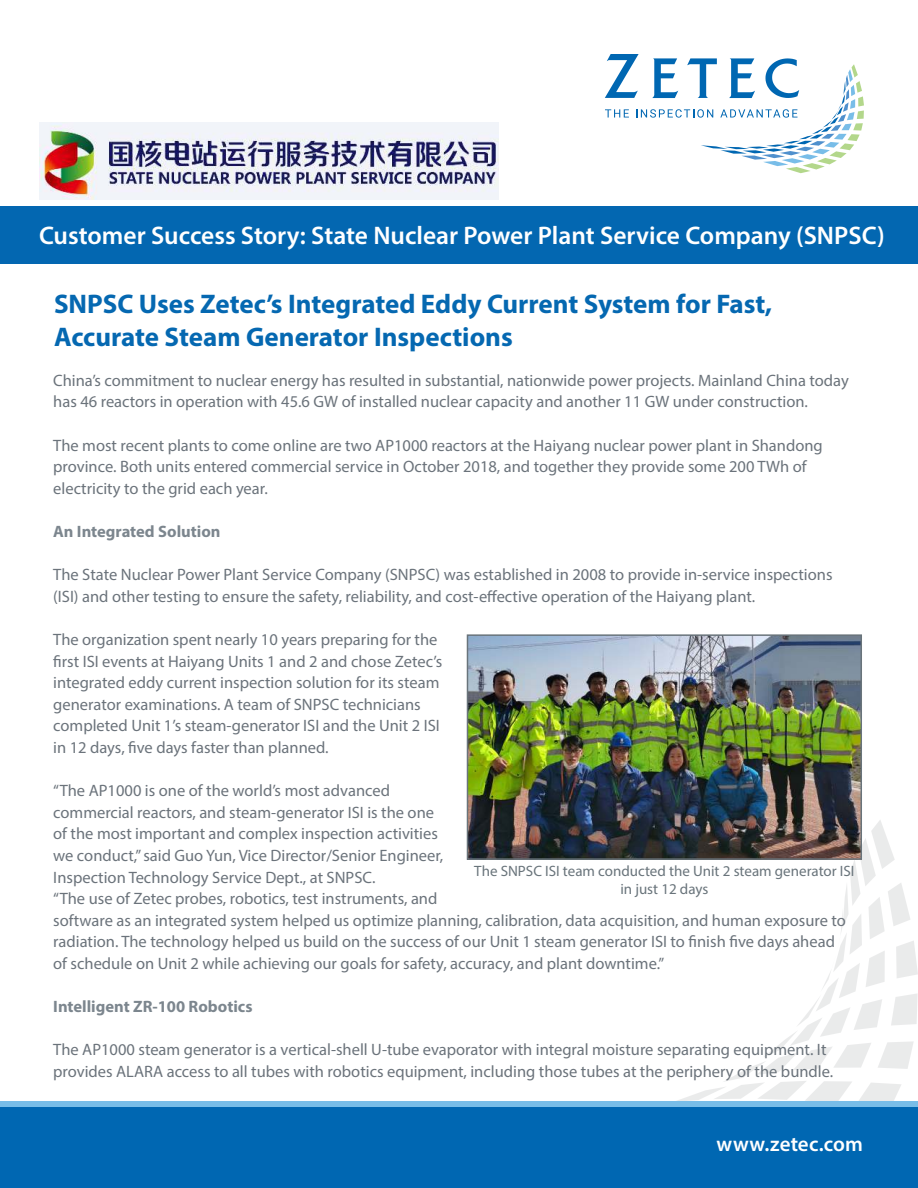
<style>
.page{position:relative;width:918px;height:1188px;background:#fff}
.page>*{position:absolute;margin:0;border:0;box-sizing:border-box;transform-origin:0 0}
.t1{font:700 27px/33px "Myriad Pro";color:#0568b1}
.t2{font:600 25.5px "Myriad Pro";color:#fff}
.t3{font:600 21px "Myriad Pro";letter-spacing:.005em;color:#fff}
.t4{font:16.5px/21.6px "Myriad Pro";color:#6b737b}
.t5{font:700 16.5px "Myriad Pro";color:#7c868e}
.t6{font:15px/18px "Myriad Pro";color:#69747b;text-align:center}
</style>
<div class="page">
<svg style="left:466px;top:819px;width:452px;height:282px"></svg>
<svg style="left:605px;top:54px;width:259px;height:119px"></svg>
<div style="left:0;top:1101px;width:918px;height:6px;background:#78bde8"></div>
<div style="left:0;top:1107px;width:918px;height:81px;background:#0067b2"></div>
<div style="left:0;top:207px;width:918px;height:57px;background:#0367b1"></div>
<img style="left:470px;top:637px;width:389px;height:220px">
<div style="left:467px;top:634px;width:395px;height:226px;border:2px solid #69747b"></div>
<img style="left:39px;top:122px;width:460px;height:77px">
<h2 class="t2" style="left:39px;top:226px;width:847px">Customer Success Story: State Nuclear Power Plant Service Company (SNPSC)</h2>
<h1 class="t1" style="left:54px;top:290px;width:720px">SNPSC Uses Zetec’s Integrated Eddy Current System for Fast,<br>Accurate Steam Generator Inspections</h1>
<p class="t4" style="left:53px;top:371px;width:797px">China’s commitment to nuclear energy has resulted in substantial, nationwide power projects. Mainland China today has 46 reactors in operation with 45.6 GW of installed nuclear capacity and another 11 GW under construction.</p>
<p class="t4" style="left:53px;top:436px;width:771px">The most recent plants to come online are two AP1000 reactors at the Haiyang nuclear power plant in Shandong province. Both units entered commercial service in October 2018, and together they provide some 200 TWh of electricity to the grid each year.</p>
<p class="t5" style="left:53px;top:525px;width:169px">An Integrated Solution</p>
<p class="t4" style="left:53px;top:565px;width:781px">The State Nuclear Power Plant Service Company (SNPSC) was established in 2008 to provide in-service inspections (ISI) and other testing to ensure the safety, reliability, and cost-effective operation of the Haiyang plant.</p>
<p class="t4" style="left:53px;top:630px;width:390px">The organization spent nearly 10 years preparing for the first ISI events at Haiyang Units 1 and 2 and chose Zetec’s integrated eddy current inspection solution for its steam generator examinations. A team of SNPSC technicians completed Unit 1’s steam-generator ISI and the Unit 2 ISI in 12 days, five days faster than planned.</p>
<p class="t4" style="left:53px;top:781px;width:794px">“The AP1000 is one of the world’s most advanced<br>commercial reactors, and steam-generator ISI is the one<br>of the most important and complex inspection activities<br>we conduct,” said Guo Yun, Vice Director/Senior Engineer,<br>Inspection Technology Service Dept., at SNPSC.<br>“The use of Zetec probes, robotics, test instruments, and<br>software as an integrated system helped us optimize planning, calibration, data acquisition, and human exposure to radiation. The technology helped us build on the success of our Unit 1 steam generator ISI to finish five days ahead of schedule on Unit 2 while achieving our goals for safety, accuracy, and plant downtime.”</p>
<p class="t5" style="left:53px;top:1000px;width:201px">Intelligent ZR-100 Robotics</p>
<p class="t4" style="left:53px;top:1040px;width:782px">The AP1000 steam generator is a vertical-shell U-tube evaporator with integral moisture separating equipment. It provides ALARA access to all tubes with robotics equipment, including those tubes at the periphery of the bundle.</p>
<p class="t6" style="left:474px;top:863px;width:382px">The SNPSC ISI team conducted the Unit 2 steam generator ISI in just 12 days</p>
<p class="t3" style="left:717px;top:1136px;width:148px">www.zetec.com</p>
</div>
